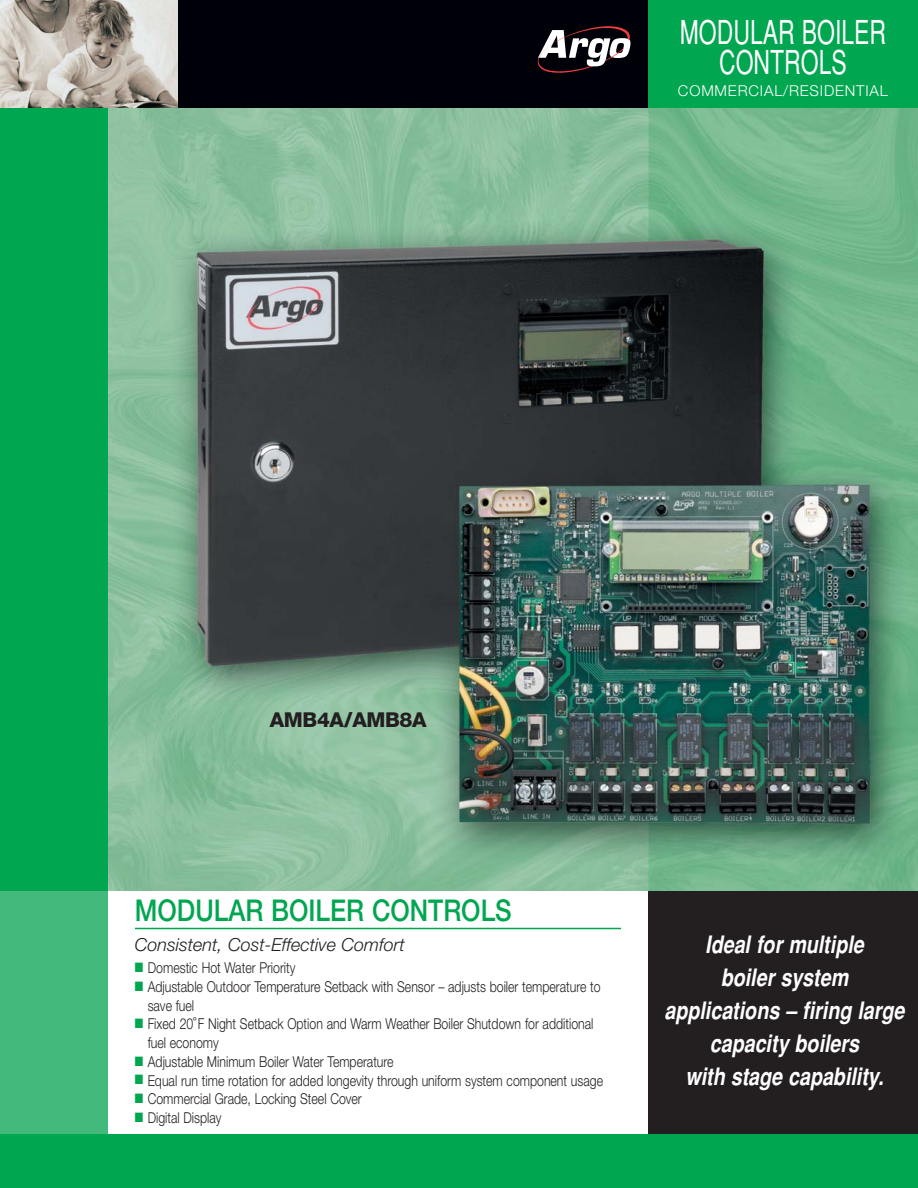
<style>
.page{position:relative;width:918px;height:1188px;background:#00a650}
.page>*{position:absolute;margin:0;border:0;box-sizing:border-box;transform-origin:0 0}
.t1{font:condensed 33px/30px "Helvetica";color:#fff;text-align:center;scale:.85 1}
.t2{font:500 30px "Helvetica Neue";color:#00a650;scale:.85 1}
.t3{font:italic 700 condensed 24px/33px "Helvetica";color:#fff;text-align:center}
.t4{font:800 20.55px "Helvetica Neue";letter-spacing:-.02em;color:#231f20}
.t5{font:italic 300 18px "Helvetica Neue";color:#231f20}
.t6{font:300 15px/18.8px "Helvetica Neue";color:#231f20;scale:.82 1}
.t7{font:300 15px "Helvetica Neue";letter-spacing:.055em;color:#fff}
.s1{color:#00a650}
</style>
<div class="page">
<img style="left:108px;top:108px;width:810px;height:783px">
<div style="left:108px;top:0;width:540px;height:108px;background:#000008"></div>
<img style="left:0;top:0;width:177px;height:108px">
<div style="left:648px;top:891px;width:270px;height:243px;background:#231f20"></div>
<div style="left:0;top:891px;width:108px;height:243px;background:#43b97b"></div>
<div style="left:108px;top:891px;width:540px;height:243px;background:#fff"></div>
<hr style="left:135px;top:928px;width:486px;height:1px;background:#00a650">
<svg style="left:538px;top:26px;width:93px;height:47px"></svg>
<h1 class="t1" style="left:680px;top:20px;width:244px">MODULAR BOILER<br>CONTROLS</h1>
<p class="t7" style="left:678px;top:85px;width:211px">COMMERCIAL/RESIDENTIAL</p>
<h3 class="t4" style="left:270px;top:712px;width:158px">AMB4A/AMB8A</h3>
<h2 class="t2" style="left:135px;top:900px;width:445px">MODULAR BOILER CONTROLS</h2>
<p class="t5" style="left:135px;top:939px;width:271px">Consistent, Cost-Effective Comfort</p>
<p class="t6" style="left:135px;top:960px;width:197px"><span class="s1">■</span> Domestic Hot Water Priority</p>
<p class="t6" style="left:148px;top:979px;width:554px;text-indent:-13px"><span class="s1">■</span> Adjustable Outdoor Temperature Setback with Sensor – adjusts boiler temperature to save fuel</p>
<p class="t6" style="left:148px;top:1016px;width:545px;text-indent:-13px"><span class="s1">■</span> Fixed 20˚F Night Setback Option and Warm Weather Boiler Shutdown for additional fuel economy</p>
<p class="t6" style="left:135px;top:1054px;width:317px"><span class="s1">■</span> Adjustable Minimum Boiler Water Temperature</p>
<p class="t6" style="left:135px;top:1072px;width:572px"><span class="s1">■</span> Equal run time rotation for added longevity through uniform system component usage</p>
<p class="t6" style="left:135px;top:1091px;width:278px"><span class="s1">■</span> Commercial Grade, Locking Steel Cover</p>
<p class="t6" style="left:135px;top:1110px;width:107px"><span class="s1">■</span> Digital Display</p>
<h3 class="t3" style="left:665px;top:930px;width:242px">Ideal for multiple<br>boiler system applications – firing large capacity boilers<br>with stage capability.</h3>
</div>
